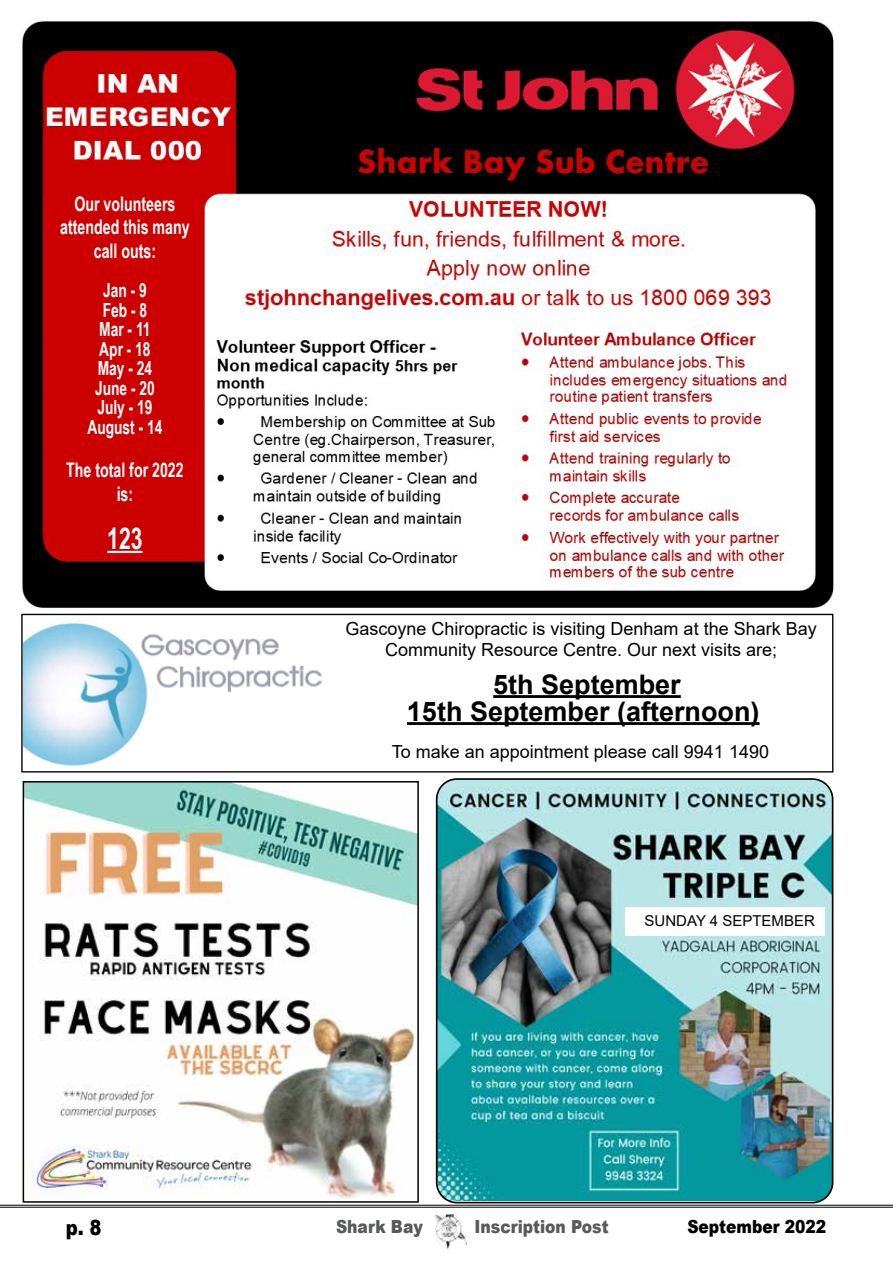
<style>
.page{position:relative;width:893px;height:1263px;background:#fff}
.page>*{position:absolute;margin:0;border:0;box-sizing:border-box;transform-origin:0 0}
.t1{font:700 30px "Arial Narrow";color:#fff;scale:.86 1}
.t2{font:700 27px/27px "Arial";color:#000;text-align:center}
.t3{font:900 21px "Arial";color:#000;scale:.86 1}
.t4{font:700 20.1px/23.9px "Arial Narrow";color:#fff;text-align:center;scale:.86 1}
.t5{font:700 19.5px/19.5px "Arial Narrow";color:#fff;text-align:center;scale:.86 1}
.t6{font:18px/21px "Arial";color:#000;text-align:center}
.t7{font:900 18px "Arial";color:#58595b;scale:.86 1}
.t8{font:900 18px "Arial";color:#000;scale:.86 1}
.t9{font:15px "Arial";color:#000}
</style>
<div class="page">
<hr style="left:0;top:1205px;width:893px;height:1px;background:#000">
<hr style="left:0;top:1207px;width:893px;height:1px;background:#000">
<img style="left:435px;top:1213px;width:31px;height:35px">
<img style="left:22px;top:21px;width:811px;height:586px">
<div style="left:43px;top:196px;width:160px;height:338px;background:#cc0001"></div>
<hr style="left:107px;top:551px;width:36px;height:2px;background:#fff">
<img style="left:437px;top:779px;width:396px;height:422px">
<div style="left:436px;top:778px;width:397px;height:425px;border:2px solid #000;border-radius:20px"></div>
<div style="left:625px;top:907px;width:200px;height:28px;background:#fff"></div>
<img style="left:25px;top:783px;width:392px;height:415px">
<img style="left:23px;top:620px;width:299px;height:146px">
<div style="left:21px;top:614px;width:812px;height:158px;border:1px solid #000"></div>
<hr style="left:493px;top:695px;width:188px;height:3px;background:#000">
<hr style="left:407px;top:722px;width:352px;height:3px;background:#000">
<p class="t4" style="left:60px;top:190px;width:152px">Our volunteers attended this many call outs:</p>
<p class="t5" style="left:87px;top:280px;width:89px">Jan - 9<br>Feb - 8<br>Mar - 11<br>Apr - 18<br>May - 24<br>June - 20<br>July - 19<br>August - 14</p>
<p class="t4" style="left:66px;top:457px;width:138px">The total for 2022 is:</p>
<h1 class="t1" style="left:107px;top:515px;width:43px">123</h1>
<p class="t6" style="left:345px;top:618px;width:473px">Gascoyne Chiropractic is visiting Denham at the Shark Bay<br>Community Resource Centre. Our next visits are;</p>
<h2 class="t2" style="left:407px;top:671px;width:354px">5th September<br>15th September (afternoon)</h2>
<p class="t6" style="left:392px;top:741px;width:379px">To make an appointment please call 9941 1490</p>
<p class="t9" style="left:645px;top:910px;width:172px">SUNDAY 4 SEPTEMBER</p>
<p class="t3" style="left:66px;top:1212px;width:43px">p. 8</p>
<p class="t7" style="left:336px;top:1213px;width:102px">Shark Bay</p>
<p class="t7" style="left:475px;top:1213px;width:157px">Inscription Post</p>
<p class="t8" style="left:687px;top:1213px;width:163px">September 2022</p>
</div>
